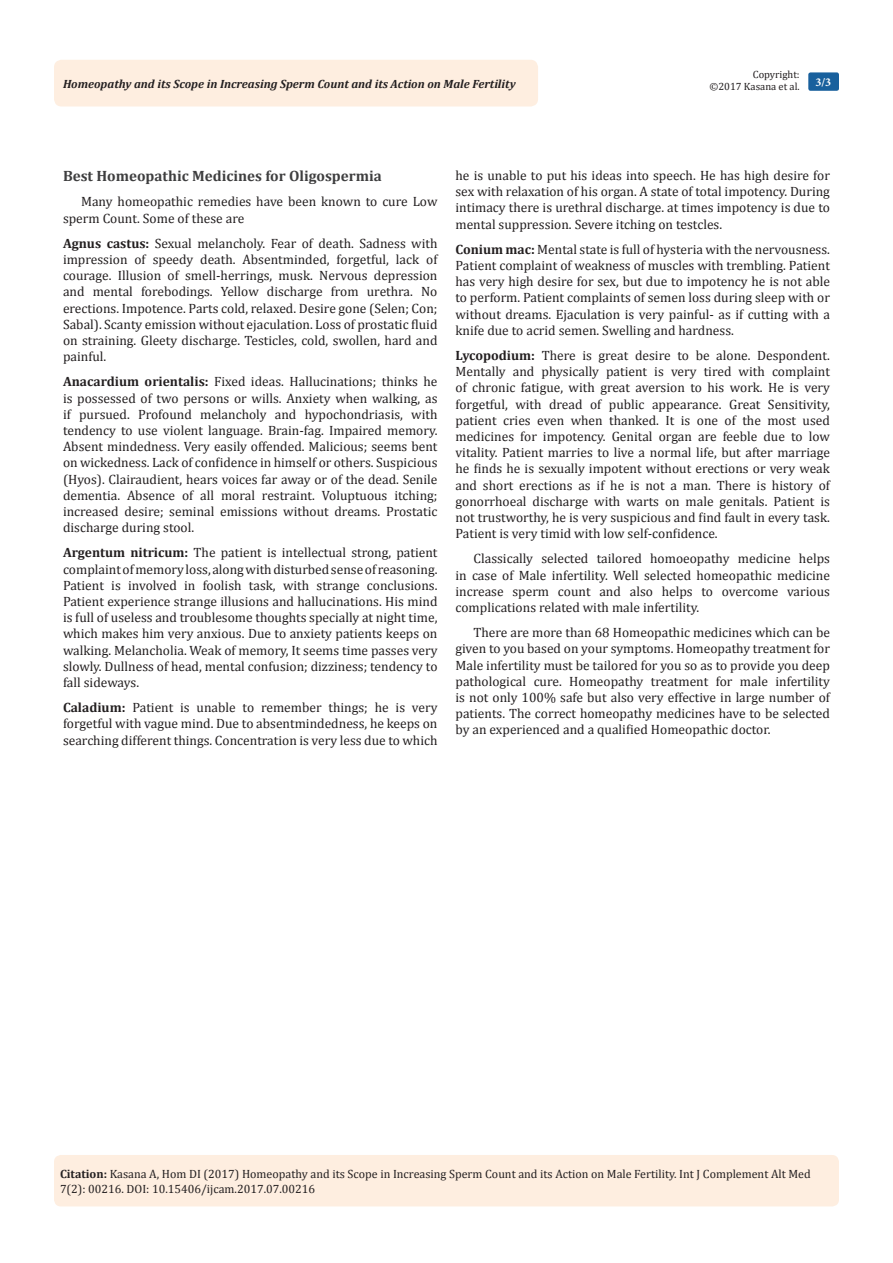
<style>
.page{position:relative;width:893px;height:1263px;background:#fff}
.page>*{position:absolute;margin:0;border:0;box-sizing:border-box;transform-origin:0 0}
.List_Paragraph{font:700 15px "Cambria";color:#3e3e3f}
.t1{font:13.5px/16.2px "Cambria";color:#231f20;text-align:justify}
.Citation{font:12px/14.4px "Cambria";color:#231f20}
.t2{font:italic 700 12px "Cambria";color:#231f20}
.t3{font:700 12px "Minion Pro";color:#fff}
.t4{font:10.5px/12.6px "Cambria";color:#231f20;text-align:right}
.s1{font-weight:700}
</style>
<div class="page">
<div style="left:54px;top:1155px;width:785px;height:51px;background:#feeee0;border-radius:7px"></div>
<div style="left:54px;top:60px;width:484px;height:46px;background:#feeee0;border-radius:8px"></div>
<div style="left:808px;top:72px;width:31px;height:19px;background:#18609d;border-radius:2px"></div>
<p class="t4" style="left:709px;top:68px;width:92px">Copyright:<br>©2017 Kasana et al.</p>
<p class="t2" style="left:63px;top:75px;width:454px">Homeopathy and its Scope in Increasing Sperm Count and its Action on Male Fertility</p>
<p class="t3" style="left:815px;top:74px;width:17px">3/3</p>
<p class="List_Paragraph" style="left:63px;top:165px;width:320px">Best Homeopathic Medicines for Oligospermia</p>
<p class="t1" style="left:63px;top:194px;width:376px;text-indent:18px">Many homeopathic remedies have been known to cure Low sperm Count. Some of these are</p>
<p class="t1" style="left:63px;top:235px;width:376px"><span class="s1">Agnus castus:</span> Sexual melancholy. Fear of death. Sadness with impression of speedy death. Absentminded, forgetful, lack of courage. Illusion of smell-herrings, musk. Nervous depression and mental forebodings. Yellow discharge from urethra. No erections. Impotence. Parts cold, relaxed. Desire gone (Selen; Con; Sabal). Scanty emission without ejaculation. Loss of prostatic fluid on straining. Gleety discharge. Testicles, cold, swollen, hard and painful.</p>
<p class="t1" style="left:63px;top:374px;width:376px"><span class="s1">Anacardium orientalis:</span> Fixed ideas. Hallucinations; thinks he is possessed of two persons or wills. Anxiety when walking, as if pursued. Profound melancholy and hypochondriasis, with tendency to use violent language. Brain-fag. Impaired memory.<br>Absent mindedness. Very easily offended. Malicious; seems bent on wickedness. Lack of confidence in himself or others. Suspicious (Hyos). Clairaudient, hears voices far away or of the dead. Senile dementia. Absence of all moral restraint. Voluptuous itching; increased desire; seminal emissions without dreams. Prostatic discharge during stool.</p>
<p class="t1" style="left:63px;top:545px;width:376px"><span class="s1">Argentum nitricum:</span> The patient is intellectual strong, patient complaint of memory loss, along with disturbed sense of reasoning.<br>Patient is involved in foolish task, with strange conclusions.<br>Patient experience strange illusions and hallucinations. His mind is full of useless and troublesome thoughts specially at night time, which makes him very anxious. Due to anxiety patients keeps on walking. Melancholia. Weak of memory, It seems time passes very slowly. Dullness of head, mental confusion; dizziness; tendency to fall sideways.</p>
<p class="t1" style="left:63px;top:699px;width:376px"><span class="s1">Caladium:</span> Patient is unable to remember things; he is very forgetful with vague mind. Due to absentmindedness, he keeps on searching different things. Concentration is very less due to which</p>
<p class="t1" style="left:455px;top:167px;width:376px">he is unable to put his ideas into speech. He has high desire for sex with relaxation of his organ. A state of total impotency. During intimacy there is urethral discharge. at times impotency is due to mental suppression. Severe itching on testcles.</p>
<p class="t1" style="left:455px;top:241px;width:376px"><span class="s1">Conium mac:</span> Mental state is full of hysteria with the nervousness.<br>Patient complaint of weakness of muscles with trembling. Patient has very high desire for sex, but due to impotency he is not able to perform. Patient complaints of semen loss during sleep with or without dreams. Ejaculation is very painful- as if cutting with a knife due to acrid semen. Swelling and hardness.</p>
<p class="t1" style="left:455px;top:347px;width:376px"><span class="s1">Lycopodium:</span> There is great desire to be alone. Despondent.<br>Mentally and physically patient is very tired with complaint of chronic fatigue, with great aversion to his work. He is very forgetful, with dread of public appearance. Great Sensitivity, patient cries even when thanked. It is one of the most used medicines for impotency. Genital organ are feeble due to low vitality. Patient marries to live a normal life, but after marriage he finds he is sexually impotent without erections or very weak and short erections as if he is not a man. There is history of gonorrhoeal discharge with warts on male genitals. Patient is not trustworthy, he is very suspicious and find fault in every task.<br>Patient is very timid with low self-confidence.</p>
<p class="t1" style="left:455px;top:551px;width:376px;text-indent:18px">Classically selected tailored homoeopathy medicine helps in case of Male infertility. Well selected homeopathic medicine increase sperm count and also helps to overcome various complications related with male infertility.</p>
<p class="t1" style="left:455px;top:624px;width:376px;text-indent:18px">There are more than 68 Homeopathic medicines which can be given to you based on your symptoms. Homeopathy treatment for Male infertility must be tailored for you so as to provide you deep pathological cure. Homeopathy treatment for male infertility is not only 100% safe but also very effective in large number of patients. The correct homeopathy medicines have to be selected by an experienced and a qualified Homeopathic doctor.</p>
<p class="Citation" style="left:60px;top:1167px;width:752px"><span class="s1">Citation:</span> Kasana A, Hom DI (2017) Homeopathy and its Scope in Increasing Sperm Count and its Action on Male Fertility. Int J Complement Alt Med<br>7(2): 00216. DOI: 10.15406/ijcam.2017.07.00216</p>
</div>
